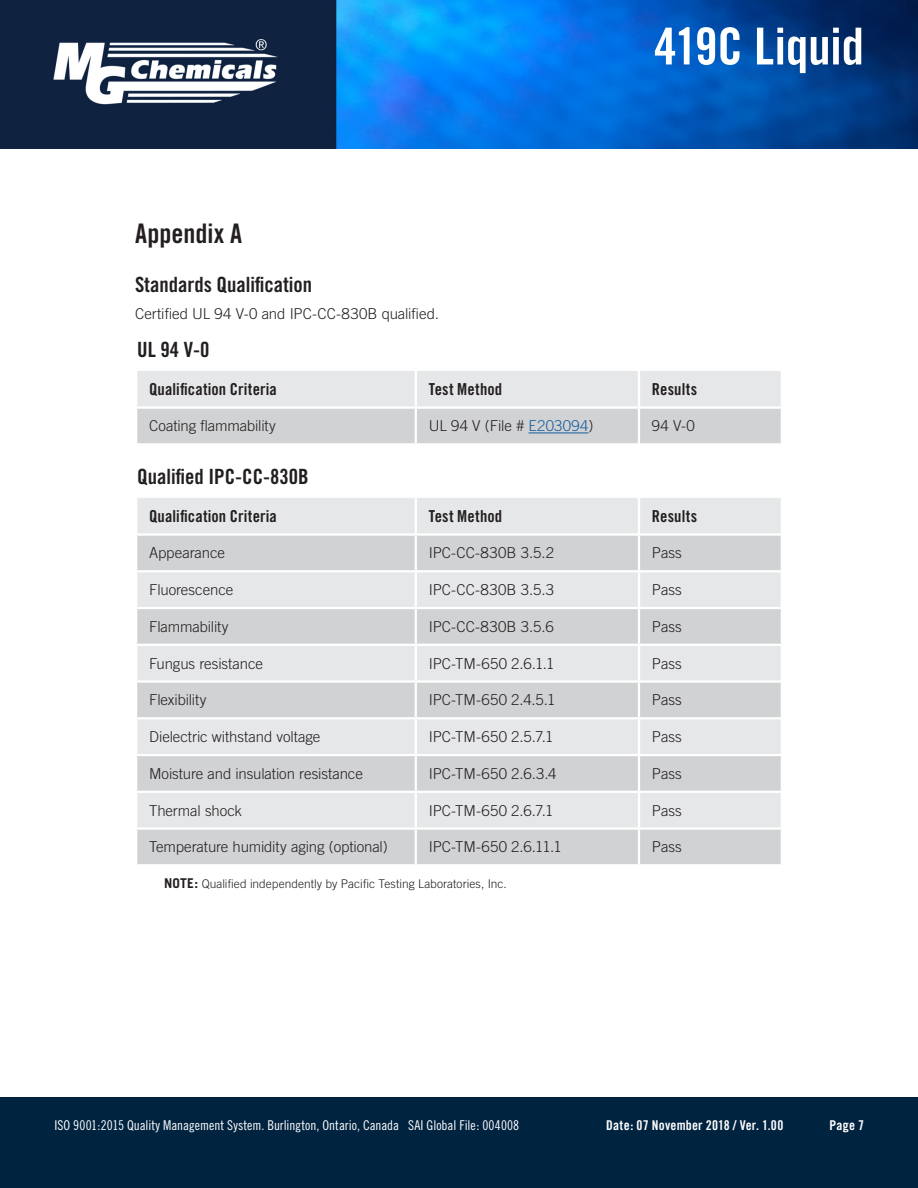
<style>
.page{position:relative;width:918px;height:1188px;background:#fff}
.page>*{position:absolute;margin:0;border:0;box-sizing:border-box;transform-origin:0 0}
.t1{font:51px "Trade Gothic Bold Cond Twenty";letter-spacing:-.005em;color:#fff}
.InstructionTag{font:27px "Trade Gothic Bold Cond Twenty";color:#231f20}
.Heading_1{font:21px "Trade Gothic Bold Cond Twenty";color:#231f20}
.Table_Heading{font:16.5px "Trade Gothic Bold Cond Twenty";letter-spacing:.01em;color:#231f20}
.Table_Text{font:300 15px "Trade Gothic";letter-spacing:-.005em;color:#231f20}
.Body_Text_1st_paragr{font:300 15px "Trade Gothic";letter-spacing:.005em;color:#231f20}
.Table_Text-2{font:300 15px "Trade Gothic";letter-spacing:.015em;color:#231f20}
.t2{font:13.5px "Trade Gothic Cond Eighteen";color:#fff}
.t3{font:13.5px "Trade Gothic Bold Cond Twenty";letter-spacing:.015em;color:#fff}
.Table_Text_Footer{font:300 12px "Trade Gothic";letter-spacing:.005em;color:#231f20}
.s1{color:#175d9e}
.s2{font-weight:700;font-size:13.5px}
</style>
<div class="page">
<img style="left:0;top:0;width:918px;height:149px">
<div style="left:0;top:1097px;width:918px;height:91px;background:#002340"></div>
<svg style="left:137px;top:371px;width:644px;height:72px;background:#dbdcde"></svg>
<hr style="left:415px;top:371px;width:2px;height:36px;background:#fff">
<hr style="left:638px;top:371px;width:2px;height:36px;background:#fff">
<hr style="left:415px;top:409px;width:2px;height:34px;background:#fff">
<hr style="left:638px;top:409px;width:2px;height:34px;background:#fff">
<hr style="left:135px;top:407px;width:281px;height:2px;background:#fff">
<hr style="left:416px;top:407px;width:223px;height:2px;background:#fff">
<hr style="left:639px;top:407px;width:144px;height:2px;background:#fff">
<hr style="left:529px;top:433px;width:60px;height:1px;background:#175d9e">
<div style="left:137px;top:498px;width:644px;height:35px;background:#e6e7e9"></div>
<svg style="left:137px;top:536px;width:644px;height:328px;background:#dadbdd"></svg>
<hr style="left:415px;top:498px;width:2px;height:35px;background:#fff">
<hr style="left:638px;top:498px;width:2px;height:35px;background:#fff">
<hr style="left:415px;top:536px;width:2px;height:34px;background:#fff">
<hr style="left:638px;top:536px;width:2px;height:34px;background:#fff">
<hr style="left:135px;top:570px;width:281px;height:2px;background:#fff">
<hr style="left:416px;top:570px;width:223px;height:2px;background:#fff">
<hr style="left:415px;top:572px;width:2px;height:35px;background:#fff">
<hr style="left:639px;top:570px;width:144px;height:2px;background:#fff">
<hr style="left:638px;top:572px;width:2px;height:35px;background:#fff">
<hr style="left:135px;top:607px;width:281px;height:2px;background:#fff">
<hr style="left:416px;top:607px;width:223px;height:2px;background:#fff">
<hr style="left:415px;top:609px;width:2px;height:35px;background:#fff">
<hr style="left:639px;top:607px;width:144px;height:2px;background:#fff">
<hr style="left:638px;top:609px;width:2px;height:35px;background:#fff">
<hr style="left:135px;top:644px;width:281px;height:2px;background:#fff">
<hr style="left:416px;top:644px;width:223px;height:2px;background:#fff">
<hr style="left:415px;top:646px;width:2px;height:34px;background:#fff">
<hr style="left:639px;top:644px;width:144px;height:2px;background:#fff">
<hr style="left:638px;top:646px;width:2px;height:34px;background:#fff">
<hr style="left:135px;top:680px;width:281px;height:3px;background:#fff">
<hr style="left:416px;top:680px;width:223px;height:3px;background:#fff">
<hr style="left:415px;top:683px;width:2px;height:34px;background:#fff">
<hr style="left:639px;top:680px;width:144px;height:3px;background:#fff">
<hr style="left:638px;top:683px;width:2px;height:34px;background:#fff">
<hr style="left:135px;top:717px;width:281px;height:2px;background:#fff">
<hr style="left:416px;top:717px;width:223px;height:2px;background:#fff">
<hr style="left:415px;top:719px;width:2px;height:35px;background:#fff">
<hr style="left:639px;top:717px;width:144px;height:2px;background:#fff">
<hr style="left:638px;top:719px;width:2px;height:35px;background:#fff">
<hr style="left:135px;top:754px;width:281px;height:2px;background:#fff">
<hr style="left:416px;top:754px;width:223px;height:2px;background:#fff">
<hr style="left:415px;top:756px;width:2px;height:35px;background:#fff">
<hr style="left:639px;top:754px;width:144px;height:2px;background:#fff">
<hr style="left:638px;top:756px;width:2px;height:35px;background:#fff">
<hr style="left:135px;top:791px;width:281px;height:2px;background:#fff">
<hr style="left:416px;top:791px;width:223px;height:2px;background:#fff">
<hr style="left:415px;top:793px;width:2px;height:34px;background:#fff">
<hr style="left:639px;top:791px;width:144px;height:2px;background:#fff">
<hr style="left:638px;top:793px;width:2px;height:34px;background:#fff">
<hr style="left:135px;top:827px;width:281px;height:3px;background:#fff">
<hr style="left:416px;top:827px;width:223px;height:3px;background:#fff">
<hr style="left:415px;top:830px;width:2px;height:34px;background:#fff">
<hr style="left:639px;top:827px;width:144px;height:3px;background:#fff">
<hr style="left:638px;top:830px;width:2px;height:34px;background:#fff">
<h1 class="t1" style="left:654px;top:15px;width:211px">419C Liquid</h1>
<p class="InstructionTag" style="left:135px;top:217px;width:109px">Appendix A</p>
<p class="Heading_1" style="left:135px;top:272px;width:179px">Standards Qualification</p>
<p class="Body_Text_1st_paragr" style="left:135px;top:304px;width:305px">Certified UL 94 V-0 and IPC-CC-830B qualified.</p>
<p class="Heading_1" style="left:137px;top:337px;width:74px">UL 94 V-0</p>
<p class="Table_Heading" style="left:149px;top:379px;width:129px">Qualification Criteria</p>
<p class="Table_Heading" style="left:429px;top:379px;width:75px">Test Method</p>
<p class="Table_Heading" style="left:652px;top:379px;width:47px">Results</p>
<p class="Table_Text" style="left:149px;top:417px;width:128px">Coating flammability</p>
<p class="Table_Text-2" style="left:429px;top:417px;width:166px">UL 94 V (File # <span class="s1">E203094</span>)</p>
<p class="Table_Text" style="left:652px;top:417px;width:45px">94 V-0</p>
<p class="Heading_1" style="left:137px;top:464px;width:173px">Qualified IPC-CC-830B</p>
<p class="Table_Heading" style="left:149px;top:506px;width:129px">Qualification Criteria</p>
<p class="Table_Heading" style="left:429px;top:506px;width:75px">Test Method</p>
<p class="Table_Heading" style="left:652px;top:506px;width:47px">Results</p>
<p class="Table_Text" style="left:149px;top:544px;width:78px">Appearance</p>
<p class="Table_Text" style="left:429px;top:544px;width:127px">IPC-CC-830B 3.5.2</p>
<p class="Table_Text" style="left:652px;top:544px;width:31px">Pass</p>
<p class="Table_Text" style="left:149px;top:581px;width:86px">Fluorescence</p>
<p class="Table_Text" style="left:429px;top:581px;width:127px">IPC-CC-830B 3.5.3</p>
<p class="Table_Text" style="left:652px;top:581px;width:31px">Pass</p>
<p class="Table_Text" style="left:149px;top:618px;width:81px">Flammability</p>
<p class="Table_Text" style="left:429px;top:618px;width:126px">IPC-CC-830B 3.5.6</p>
<p class="Table_Text" style="left:652px;top:618px;width:31px">Pass</p>
<p class="Table_Text" style="left:149px;top:654px;width:115px">Fungus resistance</p>
<p class="Table_Text" style="left:429px;top:654px;width:127px">IPC-TM-650 2.6.1.1</p>
<p class="Table_Text" style="left:652px;top:654px;width:31px">Pass</p>
<p class="Table_Text" style="left:149px;top:691px;width:59px">Flexibility</p>
<p class="Table_Text" style="left:429px;top:691px;width:128px">IPC-TM-650 2.4.5.1</p>
<p class="Table_Text" style="left:652px;top:691px;width:31px">Pass</p>
<p class="Table_Text" style="left:149px;top:728px;width:173px">Dielectric withstand voltage</p>
<p class="Table_Text" style="left:429px;top:728px;width:126px">IPC-TM-650 2.5.7.1</p>
<p class="Table_Text" style="left:652px;top:728px;width:31px">Pass</p>
<p class="Table_Text" style="left:149px;top:765px;width:215px">Moisture and insulation resistance</p>
<p class="Table_Text" style="left:429px;top:765px;width:129px">IPC-TM-650 2.6.3.4</p>
<p class="Table_Text" style="left:652px;top:765px;width:31px">Pass</p>
<p class="Table_Text" style="left:149px;top:801px;width:95px">Thermal shock</p>
<p class="Table_Text" style="left:429px;top:801px;width:126px">IPC-TM-650 2.6.7.1</p>
<p class="Table_Text" style="left:652px;top:801px;width:31px">Pass</p>
<p class="Table_Text" style="left:149px;top:838px;width:240px">Temperature humidity aging (optional)</p>
<p class="Table_Text" style="left:429px;top:838px;width:135px">IPC-TM-650 2.6.11.1</p>
<p class="Table_Text" style="left:652px;top:838px;width:31px">Pass</p>
<p class="Table_Text_Footer" style="left:164px;top:877px;width:344px"><span class="s2">NOTE:</span> Qualified independently by Pacific Testing Laboratories, Inc.</p>
<p class="t2" style="left:54px;top:1117px;width:466px">ISO 9001:2015 Quality Management System. Burlington, Ontario, Canada SAI Global File: 004008</p>
<p class="t3" style="left:606px;top:1117px;width:179px">Date: 07 November 2018 / Ver. 1.00</p>
<p class="t3" style="left:829px;top:1117px;width:36px">Page 7</p>
</div>
